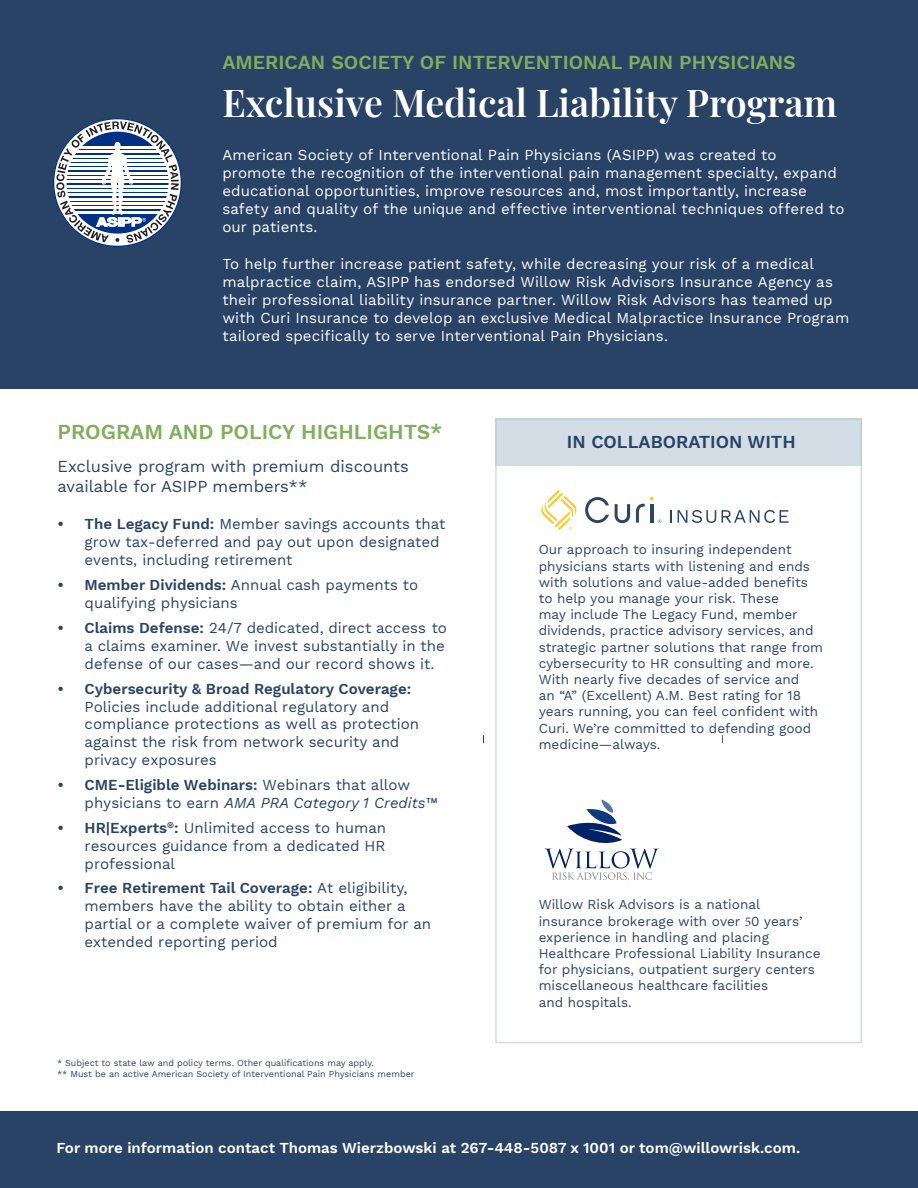
<style>
.page{position:relative;width:918px;height:1188px;background:#fff}
.page>*{position:absolute;margin:0;border:0;box-sizing:border-box;transform-origin:0 0}
.t1{font:600 37.5px "Playfair Display";color:#fff}
.t2{font:600 21px "Work Sans";color:#7faf5c}
.t3{font:600 19.5px "Work Sans";color:#7faf5c}
.t4{font:600 18px "Work Sans";color:#284365}
.t5{font:16.5px/19.8px "Work Sans";color:#284365}
.t6{font:15px/18px "Work Sans";color:#284365}
.t7{font:15px/18px "Work Sans";letter-spacing:.005em;color:#fff}
.t8{font:600 15px "Work Sans";color:#fff}
.t9{font:13.5px/16.2px "Work Sans";color:#284365}
.t10{font:9px "Work Sans";color:#284365}
.s1{font-weight:600}
.s2{font-style:italic}
.s3{font-family:"Minion Pro"}
</style>
<div class="page">
<div style="left:0;top:0;width:918px;height:389px;background:#284365"></div>
<div style="left:495px;top:418px;width:367px;height:47px;background:#d3dde5"></div>
<div style="left:0;top:1112px;width:918px;height:76px;background:#284365"></div>
<svg style="left:585px;top:497px;width:24px;height:26px"></svg>
<svg style="left:615px;top:504px;width:15px;height:19px"></svg>
<svg style="left:636px;top:497px;width:25px;height:26px"></svg>
<svg style="left:541px;top:490px;width:36px;height:40px"></svg>
<svg style="left:671px;top:510px;width:1px;height:13px"></svg>
<svg style="left:678px;top:510px;width:38px;height:13px"></svg>
<svg style="left:722px;top:510px;width:67px;height:13px"></svg>
<svg style="left:545px;top:800px;width:114px;height:81px"></svg>
<div style="left:495px;top:418px;width:367px;height:625px;border:2px solid #a7bccc"></div>
<svg style="left:53px;top:118px;width:129px;height:129px"></svg>
<p class="t3" style="left:222px;top:51px;width:575px">AMERICAN SOCIETY OF INTERVENTIONAL PAIN PHYSICIANS</p>
<p class="t1" style="left:222px;top:73px;width:616px">Exclusive Medical Liability Program</p>
<p class="t7" style="left:222px;top:147px;width:624px">American Society of Interventional Pain Physicians (ASIPP) was created to<br>promote the recognition of the interventional pain management specialty, expand educational opportunities, improve resources and, most importantly, increase safety and quality of the unique and effective interventional techniques offered to our patients.</p>
<p class="t7" style="left:222px;top:256px;width:628px">To help further increase patient safety, while decreasing your risk of a medical malpractice claim, ASIPP has endorsed Willow Risk Advisors Insurance Agency as their professional liability insurance partner. Willow Risk Advisors has teamed up with Curi Insurance to develop an exclusive Medical Malpractice Insurance Program tailored specifically to serve Interventional Pain Physicians.</p>
<p class="t2" style="left:58px;top:419px;width:386px">PROGRAM AND POLICY HIGHLIGHTS*</p>
<p class="t5" style="left:58px;top:457px;width:353px">Exclusive program with premium discounts available for ASIPP members**</p>
<p class="t6" style="left:85px;top:516px;width:362px;text-indent:-27px"><span class="s1">• The Legacy Fund:</span> Member savings accounts that grow tax-deferred and pay out upon designated events, including retirement</p>
<p class="t6" style="left:85px;top:577px;width:335px;text-indent:-27px"><span class="s1">• Member Dividends:</span> Annual cash payments to qualifying physicians</p>
<p class="t6" style="left:85px;top:619px;width:364px;text-indent:-27px"><span class="s1">• Claims Defense:</span> 24/7 dedicated, direct access to a claims examiner. We invest substantially in the defense of our cases—and our record shows it.</p>
<p class="t6" style="left:85px;top:680px;width:336px;text-indent:-27px"><span class="s1">• Cybersecurity &amp; Broad Regulatory Coverage:<br></span>Policies include additional regulatory and compliance protections as well as protection against the risk from network security and privacy exposures</p>
<p class="t6" style="left:85px;top:777px;width:354px;text-indent:-27px"><span class="s1">• CME-Eligible Webinars:</span> Webinars that allow physicians to earn <span class="s2">AMA PRA Category 1 Credits™</span></p>
<p class="t6" style="left:85px;top:819px;width:303px;text-align:justify;text-indent:-27px"><span class="s1">• HR|Experts</span><sup>®</sup><span class="s1">:</span> Unlimited access to human resources guidance from a dedicated HR professional</p>
<p class="t6" style="left:85px;top:880px;width:348px;text-indent:-27px"><span class="s1">• Free Retirement Tail Coverage:</span> At eligibility, members have the ability to obtain either a partial or a complete waiver of premium for an extended reporting period</p>
<p class="t10" style="left:57px;top:1058px;width:319px">* Subject to state law and policy terms. Other qualifications may apply.</p>
<p class="t10" style="left:57px;top:1069px;width:359px">** Must be an active American Society of Interventional Pain Physicians member</p>
<p class="t4" style="left:567px;top:431px;width:230px">IN COLLABORATION WITH</p>
<p class="t9" style="left:539px;top:542px;width:286px">Our approach to insuring independent physicians starts with listening and ends with solutions and value-added benefits to help you manage your risk. These<br>may include The Legacy Fund, member dividends, practice advisory services, and strategic partner solutions that range from cybersecurity to HR consulting and more.<br>With nearly five decades of service and<br>an “A” (Excellent) A.M. Best rating for 18 years running, you can feel confident with Curi. We’re committed to defending good medicine—always.</p>
<p class="t9" style="left:539px;top:897px;width:283px">Willow Risk Advisors is a national insurance brokerage with over <span class="s3">5</span>0 years’ experience in handling and placing Healthcare Professional Liability Insurance for physicians, outpatient surgery centers miscellaneous healthcare facilities<br>and hospitals.</p>
<p class="t8" style="left:57px;top:1139px;width:745px">For more information contact Thomas Wierzbowski at 267-448-5087 x 1001 or tom@willowrisk.com.</p>
</div>
